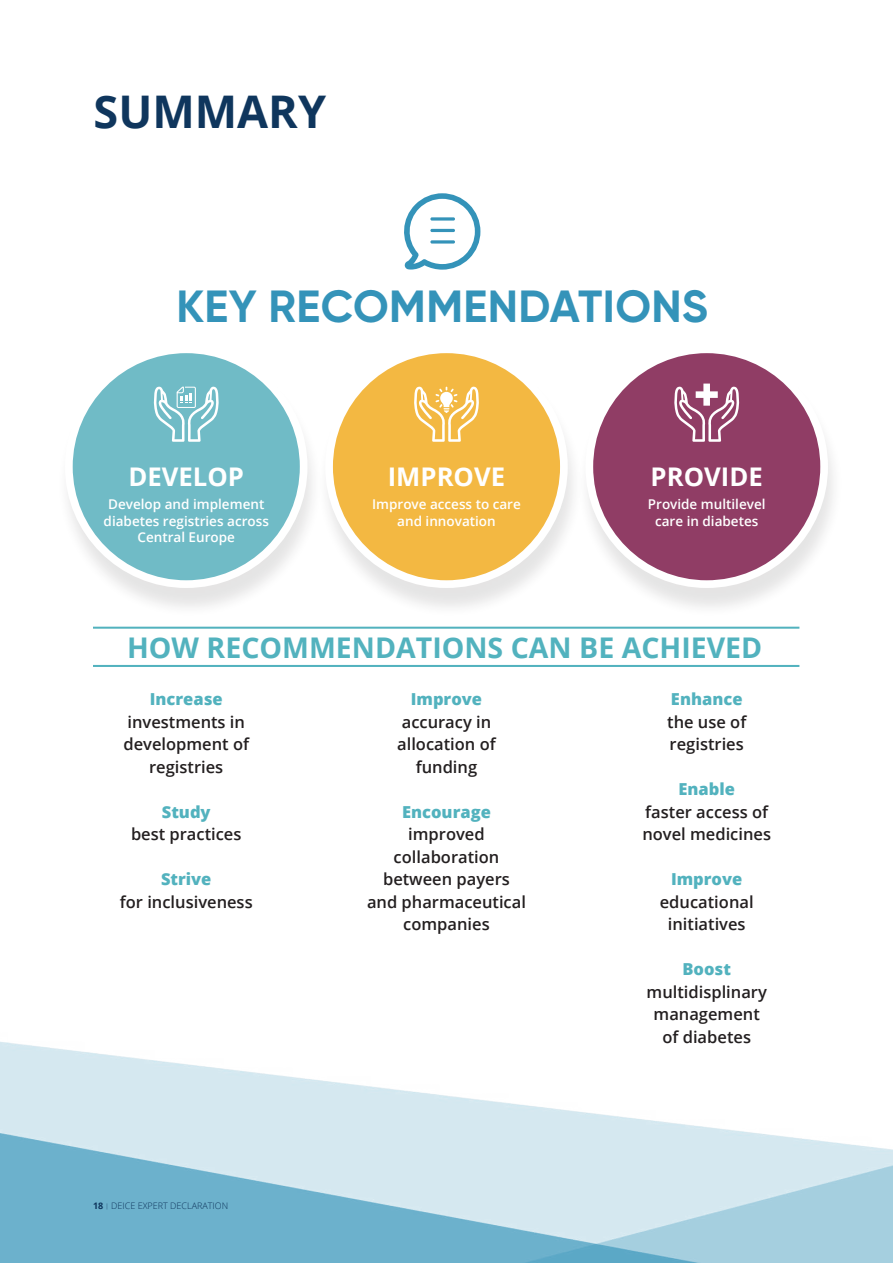
<style>
.page{position:relative;width:893px;height:1263px;background:#fff}
.page>*{position:absolute;margin:0;border:0;box-sizing:border-box;transform-origin:0 0}
.t1{font:700 45px "Gilroy";letter-spacing:.01em;color:#3493b9}
.t2{font:700 45px "Open Sans";color:#0f365d}
.t3{font:700 28.5px "Open Sans";color:#52b2be}
.t4{font:700 25.65px "Open Sans";color:#fff}
.t5{font:600 16.5px/22.5px "Open Sans";color:#231f20;text-align:center}
.t6{font:800 16.5px "Open Sans";color:#52b2be}
.t7{font:600 13.5px/16.5px "Open Sans";color:#fff;text-align:center}
.t8{font:300 9px "Open Sans";color:#0f365d}
.s1{font-weight:700}
</style>
<div class="page">
<img style="left:0;top:1042px;width:893px;height:221px">
<svg style="left:404px;top:193px;width:76px;height:77px"></svg>
<hr style="left:93px;top:627px;width:706px;height:2px;background:#52b2be">
<hr style="left:93px;top:665px;width:706px;height:2px;background:#52b2be">
<div style="left:56px;top:351px;width:267px;height:267px;background:#231f20;opacity:.12"></div>
<div style="left:69px;top:349px;width:235px;height:235px;background:#70bbc6;border-radius:50%"></div>
<div style="left:65px;top:345px;width:243px;height:243px;border:8px solid #fff;border-radius:50%"></div>
<div style="left:317px;top:351px;width:266px;height:267px;background:#231f20;opacity:.12"></div>
<div style="left:329px;top:349px;width:235px;height:235px;background:#f3b842;border-radius:50%"></div>
<div style="left:325px;top:345px;width:243px;height:243px;border:8px solid #fff;border-radius:50%"></div>
<div style="left:577px;top:351px;width:266px;height:267px;background:#231f20;opacity:.12"></div>
<div style="left:589px;top:349px;width:235px;height:235px;background:#903d65;border-radius:50%"></div>
<div style="left:585px;top:345px;width:243px;height:243px;border:8px solid #fff;border-radius:50%"></div>
<svg style="left:674px;top:384px;width:66px;height:58px"></svg>
<svg style="left:153px;top:387px;width:66px;height:55px"></svg>
<svg style="left:414px;top:387px;width:65px;height:55px"></svg>
<h1 class="t2" style="left:94px;top:80px;width:234px">SUMMARY</h1>
<h1 class="t1" style="left:176px;top:278px;width:533px">KEY RECOMMENDATIONS</h1>
<h3 class="t4" style="left:128px;top:459px;width:117px">DEVELOP</h3>
<p class="t7" style="left:104px;top:496px;width:167px">Develop and implement diabetes registries across<br>Central Europe</p>
<h3 class="t4" style="left:388px;top:459px;width:119px">IMPROVE</h3>
<p class="t7" style="left:372px;top:496px;width:150px">Improve access to care and innovation</p>
<h3 class="t4" style="left:651px;top:459px;width:114px">PROVIDE</h3>
<p class="t7" style="left:648px;top:496px;width:119px">Provide multilevel care in diabetes</p>
<h2 class="t3" style="left:127px;top:627px;width:637px">HOW RECOMMENDATIONS CAN BE ACHIEVED</h2>
<p class="t6" style="left:150px;top:687px;width:74px">Increase</p>
<p class="t5" style="left:123px;top:710px;width:127px">investments in development of registries</p>
<p class="t6" style="left:162px;top:799px;width:50px">Study</p>
<p class="t5" style="left:131px;top:823px;width:112px">best practices</p>
<p class="t6" style="left:161px;top:867px;width:52px">Strive</p>
<p class="t5" style="left:120px;top:890px;width:134px">for inclusiveness</p>
<p class="t6" style="left:671px;top:687px;width:73px">Enhance</p>
<p class="t5" style="left:667px;top:710px;width:81px;text-align:left">the use of registries</p>
<p class="t6" style="left:678px;top:777px;width:58px">Enable</p>
<p class="t5" style="left:642px;top:800px;width:130px;text-align:left">faster access of novel medicines</p>
<p class="t6" style="left:671px;top:867px;width:73px">Improve</p>
<p class="t5" style="left:660px;top:890px;width:95px">educational initiatives</p>
<p class="t6" style="left:682px;top:957px;width:50px">Boost</p>
<p class="t5" style="left:646px;top:980px;width:122px">multidisplinary management of diabetes</p>
<p class="t6" style="left:411px;top:687px;width:73px">Improve</p>
<p class="t5" style="left:397px;top:710px;width:100px">accuracy in allocation of funding</p>
<p class="t6" style="left:402px;top:799px;width:90px">Encourage</p>
<p class="t5" style="left:367px;top:823px;width:160px">improved collaboration between payers and pharmaceutical companies</p>
<p class="t8" style="left:93px;top:1200px;width:137px"><span class="s1">18</span> <sup>|</sup> DEICE EXPERT DECLARATION</p>
</div>
